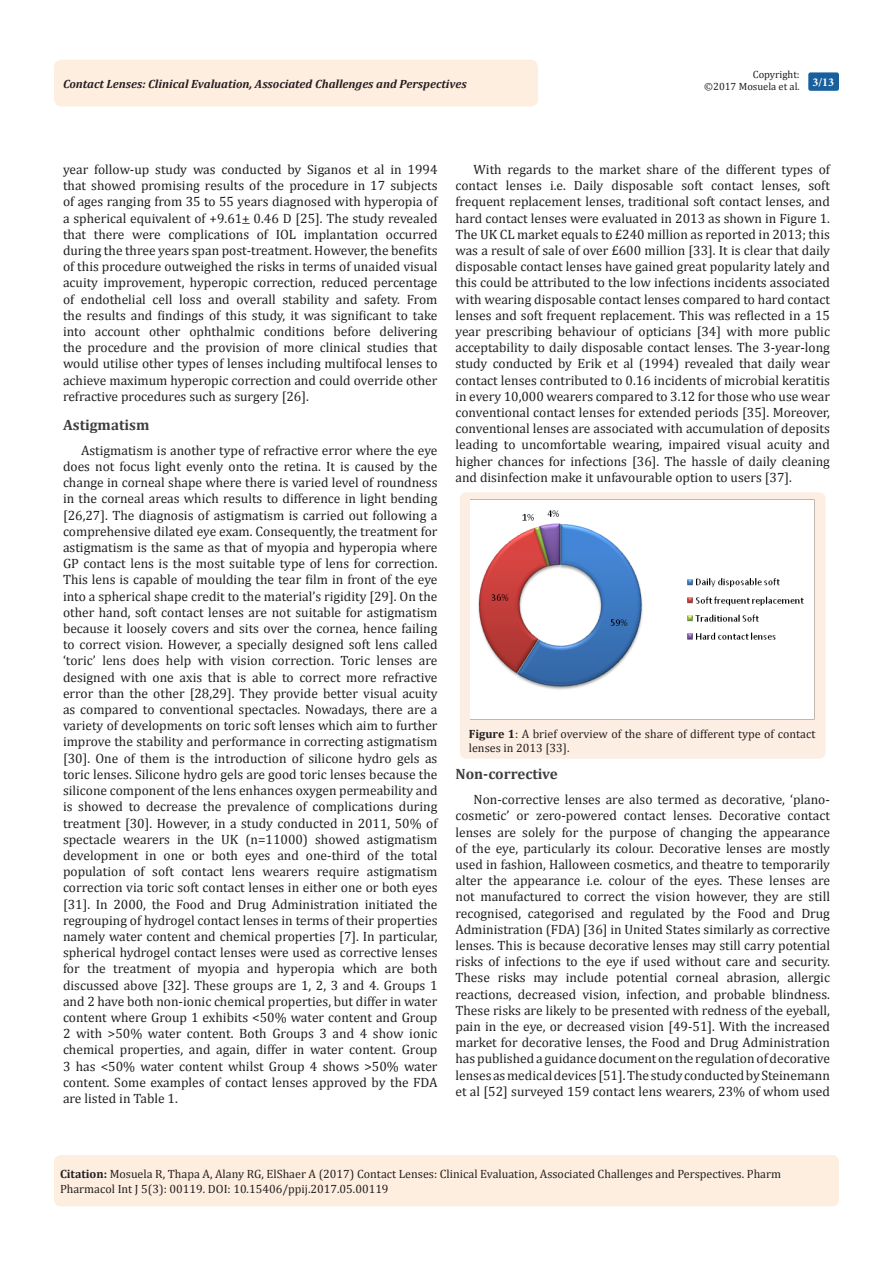
<style>
.page{position:relative;width:893px;height:1263px;background:#fff}
.page>*{position:absolute;margin:0;border:0;box-sizing:border-box;transform-origin:0 0}
.t1{font:700 15px "Cambria";color:#3e3e3f}
.t2{font:13.5px/16.2px "Cambria";color:#231f20;text-align:justify}
.Citation{font:12px/14.4px "Cambria";color:#231f20}
.t3{font:italic 700 12px "Cambria";color:#231f20}
.t4{font:700 12px "Minion Pro";color:#fff}
.t5{font:10.5px/12.6px "Cambria";color:#231f20;text-align:right}
.s1{font-weight:700}
</style>
<div class="page">
<div style="left:54px;top:1155px;width:785px;height:51px;background:#feeee0;border-radius:7px"></div>
<div style="left:54px;top:60px;width:484px;height:46px;background:#feeee0;border-radius:8px"></div>
<div style="left:808px;top:72px;width:31px;height:19px;background:#18609d;border-radius:2px"></div>
<div style="left:460px;top:492px;width:366px;height:267px;background:#fdeee3;border-radius:7px"></div>
<img style="left:471px;top:499px;width:343px;height:220px">
<p class="t5" style="left:704px;top:68px;width:97px">Copyright:<br>©2017 Mosuela et al.</p>
<p class="t3" style="left:63px;top:75px;width:405px">Contact Lenses: Clinical Evaluation, Associated Challenges and Perspectives</p>
<p class="t4" style="left:812px;top:74px;width:23px">3/13</p>
<p class="t2" style="left:63px;top:161px;width:376px">year follow-up study was conducted by Siganos et al in 1994 that showed promising results of the procedure in 17 subjects of ages ranging from 35 to 55 years diagnosed with hyperopia of a spherical equivalent of +9.61+ 0.46 D [25]. The study revealed that there were complications of IOL implantation occurred during the three years span post-treatment. However, the benefits of this procedure outweighed the risks in terms of unaided visual acuity improvement, hyperopic correction, reduced percentage of endothelial cell loss and overall stability and safety. From the results and findings of this study, it was significant to take into account other ophthalmic conditions before delivering the procedure and the provision of more clinical studies that would utilise other types of lenses including multifocal lenses to achieve maximum hyperopic correction and could override other refractive procedures such as surgery [26].</p>
<p class="t1" style="left:63px;top:414px;width:88px">Astigmatism</p>
<p class="t2" style="left:63px;top:442px;width:376px;text-indent:18px">Astigmatism is another type of refractive error where the eye does not focus light evenly onto the retina. It is caused by the change in corneal shape where there is varied level of roundness in the corneal areas which results to difference in light bending [26,27]. The diagnosis of astigmatism is carried out following a comprehensive dilated eye exam. Consequently, the treatment for astigmatism is the same as that of myopia and hyperopia where GP contact lens is the most suitable type of lens for correction.<br>This lens is capable of moulding the tear film in front of the eye into a spherical shape credit to the material’s rigidity [29]. On the other hand, soft contact lenses are not suitable for astigmatism because it loosely covers and sits over the cornea, hence failing to correct vision. However, a specially designed soft lens called ‘toric’ lens does help with vision correction. Toric lenses are designed with one axis that is able to correct more refractive error than the other [28,29]. They provide better visual acuity as compared to conventional spectacles. Nowadays, there are a variety of developments on toric soft lenses which aim to further improve the stability and performance in correcting astigmatism [30]. One of them is the introduction of silicone hydro gels as toric lenses. Silicone hydro gels are good toric lenses because the silicone component of the lens enhances oxygen permeability and is showed to decrease the prevalence of complications during treatment [30]. However, in a study conducted in 2011, 50% of spectacle wearers in the UK (n=11000) showed astigmatism development in one or both eyes and one-third of the total population of soft contact lens wearers require astigmatism correction via toric soft contact lenses in either one or both eyes [31]. In 2000, the Food and Drug Administration initiated the regrouping of hydrogel contact lenses in terms of their properties namely water content and chemical properties [7]. In particular, spherical hydrogel contact lenses were used as corrective lenses for the treatment of myopia and hyperopia which are both discussed above [32]. These groups are 1, 2, 3 and 4. Groups 1 and 2 have both non-ionic chemical properties, but differ in water content where Group 1 exhibits &lt;50% water content and Group 2 with &gt;50% water content. Both Groups 3 and 4 show ionic chemical properties, and again, differ in water content. Group 3 has &lt;50% water content whilst Group 4 shows &gt;50% water content. Some examples of contact lenses approved by the FDA are listed in Table 1.</p>
<p class="t2" style="left:455px;top:161px;width:376px;text-indent:18px">With regards to the market share of the different types of contact lenses i.e. Daily disposable soft contact lenses, soft frequent replacement lenses, traditional soft contact lenses, and hard contact lenses were evaluated in 2013 as shown in Figure 1.<br>The UK CL market equals to £240 million as reported in 2013; this was a result of sale of over £600 million [33]. It is clear that daily disposable contact lenses have gained great popularity lately and this could be attributed to the low infections incidents associated with wearing disposable contact lenses compared to hard contact lenses and soft frequent replacement. This was reflected in a 15 year prescribing behaviour of opticians [34] with more public acceptability to daily disposable contact lenses. The 3-year-long study conducted by Erik et al (1994) revealed that daily wear contact lenses contributed to 0.16 incidents of microbial keratitis in every 10,000 wearers compared to 3.12 for those who use wear conventional contact lenses for extended periods [35]. Moreover, conventional lenses are associated with accumulation of deposits leading to uncomfortable wearing, impaired visual acuity and higher chances for infections [36]. The hassle of daily cleaning and disinfection make it unfavourable option to users [37].</p>
<p class="Citation" style="left:469px;top:726px;width:348px"><span class="s1">Figure 1</span>: A brief overview of the share of different type of contact lenses in 2013 [33].</p>
<p class="t1" style="left:455px;top:763px;width:104px">Non-corrective</p>
<p class="t2" style="left:455px;top:791px;width:376px;text-indent:18px">Non-corrective lenses are also termed as decorative, ‘plano&shy;cosmetic’ or zero-powered contact lenses. Decorative contact lenses are solely for the purpose of changing the appearance of the eye, particularly its colour. Decorative lenses are mostly used in fashion, Halloween cosmetics, and theatre to temporarily alter the appearance i.e. colour of the eyes. These lenses are not manufactured to correct the vision however, they are still recognised, categorised and regulated by the Food and Drug Administration (FDA) [36] in United States similarly as corrective lenses. This is because decorative lenses may still carry potential risks of infections to the eye if used without care and security.<br>These risks may include potential corneal abrasion, allergic reactions, decreased vision, infection, and probable blindness.<br>These risks are likely to be presented with redness of the eyeball, pain in the eye, or decreased vision [49-51]. With the increased market for decorative lenses, the Food and Drug Administration has published a guidance document on the regulation of decorative lenses as medical devices [51]. The study conducted by Steinemann et al [52] surveyed 159 contact lens wearers, 23% of whom used</p>
<p class="Citation" style="left:60px;top:1167px;width:723px"><span class="s1">Citation:</span> Mosuela R, Thapa A, Alany RG, ElShaer A (2017) Contact Lenses: Clinical Evaluation, Associated Challenges and Perspectives. Pharm<br>Pharmacol Int J 5(3): 00119. DOI: 10.15406/ppij.2017.05.00119</p>
</div>
